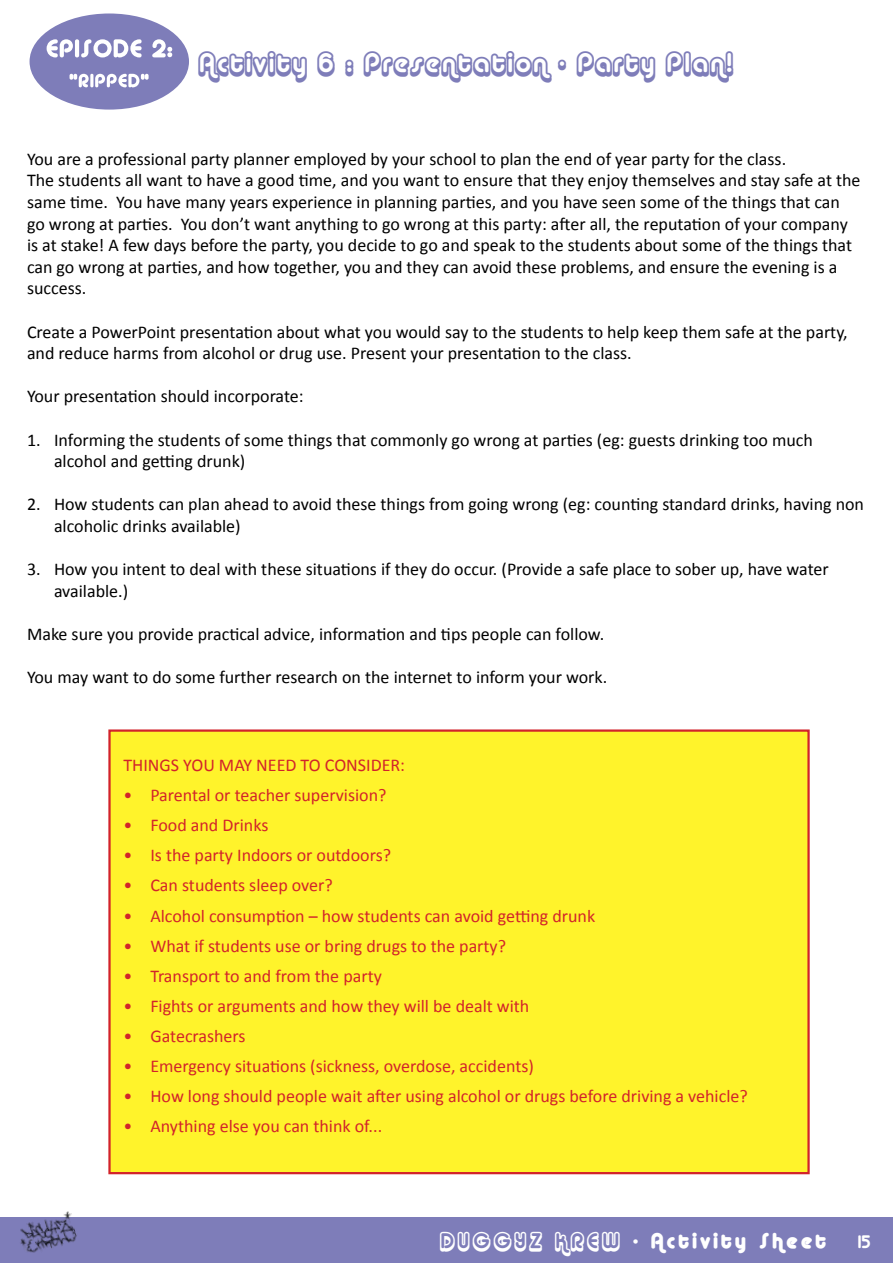
<style>
.page{position:relative;width:893px;height:1263px;background:#fff}
.page>*{position:absolute;margin:0;border:0;box-sizing:border-box;transform-origin:0 0}
.t1{font:27px "Alba Super";letter-spacing:.06em;color:#7e7db9}
.t2{font:21px "Alba Matter";letter-spacing:.18em;color:#fff}
.t3{font:18px/21.6px "Calibri";color:#000}
.t4{font:18px "Calibri";color:#d2232a}
.t5{font:18px "Alba";color:#fff}
.s1{font-family:"Alba Super"}
</style>
<div class="page">
<div style="left:0;top:1217px;width:893px;height:46px;background:#7e7db9"></div>
<img style="left:20px;top:1211px;width:57px;height:42px">
<div style="left:110px;top:731px;width:698px;height:442px;background:#fff32b"></div>
<div style="left:108px;top:729px;width:702px;height:445px;border:2px solid #d2232a"></div>
<div style="left:30px;top:14px;width:159px;height:96px;background:#7e7db9;border-radius:50%"></div>
<svg style="left:70px;top:74px;width:79px;height:13px"></svg>
<svg style="left:47px;top:39px;width:125px;height:18px"></svg>
<h1 class="t1" style="left:198px;top:47px;width:535px">Activity 6 : Presentation - Party Plan!</h1>
<p class="t3" style="left:27px;top:147px;width:835px">You are a professional party planner employed by your school to plan the end of year party for the class.<br>The students all want to have a good time, and you want to ensure that they enjoy themselves and stay safe at the same time. You have many years experience in planning parties, and you have seen some of the things that can go wrong at parties. You don’t want anything to go wrong at this party: after all, the reputation of your company is at stake! A few days before the party, you decide to go and speak to the students about some of the things that can go wrong at parties, and how together, you and they can avoid these problems, and ensure the evening is a success.</p>
<p class="t3" style="left:27px;top:320px;width:822px">Create a PowerPoint presentation about what you would say to the students to help keep them safe at the party, and reduce harms from alcohol or drug use. Present your presentation to the class.</p>
<p class="t3" style="left:27px;top:385px;width:278px">Your presentation should incorporate:</p>
<p class="t3" style="left:54px;top:428px;width:760px;text-indent:-27px">1. Informing the students of some things that commonly go wrong at parties (eg: guests drinking too much alcohol and getting drunk)</p>
<p class="t3" style="left:54px;top:493px;width:811px;text-indent:-27px">2. How students can plan ahead to avoid these things from going wrong (eg: counting standard drinks, having non alcoholic drinks available)</p>
<p class="t3" style="left:54px;top:557px;width:776px;text-indent:-27px">3. How you intent to deal with these situations if they do occur. (Provide a safe place to sober up, have water available.)</p>
<p class="t3" style="left:27px;top:622px;width:579px">Make sure you provide practical advice, information and tips people can follow.</p>
<p class="t3" style="left:27px;top:665px;width:582px">You may want to do some further research on the internet to inform your work.</p>
<p class="t4" style="left:123px;top:754px;width:283px">THINGS YOU MAY NEED TO CONSIDER:</p>
<p class="t4" style="left:123px;top:784px;width:265px">• Parental or teacher supervision?</p>
<p class="t4" style="left:123px;top:814px;width:147px">• Food and Drinks</p>
<p class="t4" style="left:123px;top:844px;width:269px">• Is the party Indoors or outdoors?</p>
<p class="t4" style="left:123px;top:874px;width:211px">• Can students sleep over?</p>
<p class="t4" style="left:123px;top:904px;width:473px">• Alcohol consumption – how students can avoid getting drunk</p>
<p class="t4" style="left:123px;top:934px;width:384px">• What if students use or bring drugs to the party?</p>
<p class="t4" style="left:123px;top:965px;width:260px">• Transport to and from the party</p>
<p class="t4" style="left:123px;top:995px;width:407px">• Fights or arguments and how they will be dealt with</p>
<p class="t4" style="left:123px;top:1025px;width:124px">• Gatecrashers</p>
<p class="t4" style="left:123px;top:1055px;width:412px">• Emergency situations (sickness, overdose, accidents)</p>
<p class="t4" style="left:123px;top:1085px;width:626px">• How long should people wait after using alcohol or drugs before driving a vehicle?</p>
<p class="t4" style="left:123px;top:1115px;width:260px">• Anything else you can think of...</p>
<p class="t2" style="left:440px;top:1228px;width:387px"><span class="s1">DUGGYZ KREW</span> - Activity Sheet</p>
<p class="t5" style="left:857px;top:1231px;width:14px">15</p>
</div>
